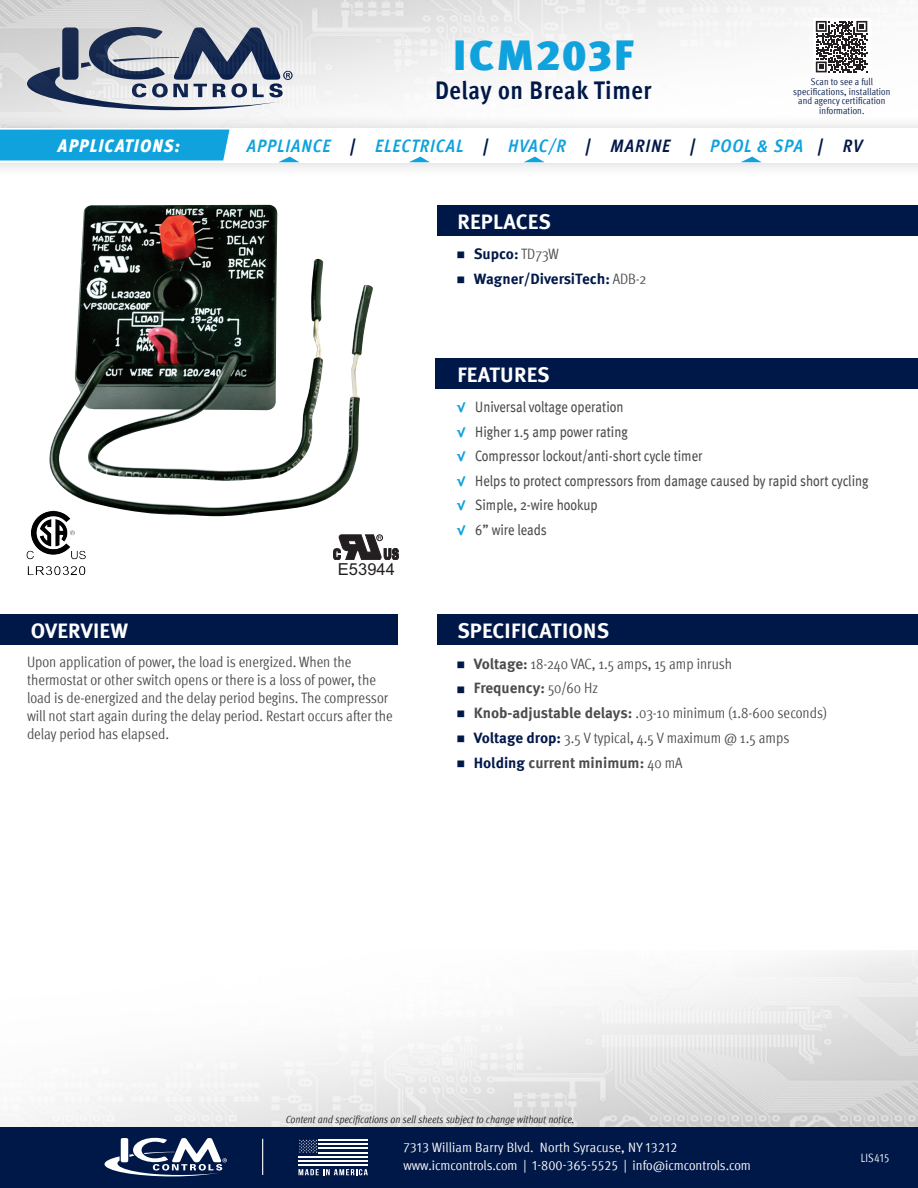
<style>
.page{position:relative;width:918px;height:1188px;background:#fff}
.page>*{position:absolute;margin:0;border:0;box-sizing:border-box;transform-origin:0 0}
.PART_NUMBER{font:900 42px "Meta Pro";letter-spacing:.035em;color:#0fa2dd;scale:1.06 1}
.PART_Description{font:700 condensed 25.5px "Meta Pro";letter-spacing:.025em;color:#001848}
.Heading_-section{font:700 21px "Meta Pro";letter-spacing:.01em;color:#fff}
.t1{font:italic 700 condensed 18px "Meta Pro";letter-spacing:.06em;color:#0fa2dd}
.t2{font:italic 900 condensed 18px "Meta Pro";letter-spacing:.07em;color:#fff}
.t3{font:16.5px "Arial";color:#231f20}
.Sm_Body_Copy{font:condensed 15px/18px "Meta Pro";color:#4b4c4d}
.t4{font:condensed 15px "Meta Pro";color:#4b4c4d}
.t5{font:700 15px "Meta Pro";color:#4b4c4d}
.t6{font:700 15px "Meta Pro";color:#001848}
.t7{font:condensed 13.5px "Meta Pro";color:#fff;scale:1.06 1}
.Sm_Body_Copy-2{font:condensed 12px "Meta Pro";letter-spacing:.01em;color:#fff;scale:.95 1}
.t8{font:italic condensed 10.5px "Meta Pro";color:#231f20}
.t9{font:condensed 9.75px/9.8px "Meta Pro";letter-spacing:.01em;color:#001848;text-align:center}
.s1{color:#001848}
.s2{font-size:9px}
.s3{font-weight:400;font-stretch:condensed;color:#4b4c4d}
.s4{font-weight:700;font-stretch:normal;font-size:13.5px;color:#0fa2dd}
.s5{font-weight:700;font-stretch:normal;font-size:9px;color:#001848}
.s6{font-weight:700;font-stretch:normal}
.s7{font-size:9px;color:#001848}
.s8{font-weight:400;font-stretch:condensed}
.s9{font-weight:700;font-stretch:normal;color:#001848}
</style>
<div class="page">
<img style="left:4px;top:950px;width:914px;height:177px">
<div style="left:0;top:1127px;width:918px;height:61px;background:#001848"></div>
<svg style="left:105px;top:1137px;width:122px;height:39px"></svg>
<hr style="left:262px;top:1139px;width:1px;height:36px;background:#fff">
<hr style="left:299px;top:1156px;width:69px;height:2px;background:#fff">
<hr style="left:299px;top:1160px;width:69px;height:2px;background:#fff">
<hr style="left:299px;top:1164px;width:69px;height:2px;background:#fff">
<svg style="left:299px;top:1139px;width:18px;height:14px"></svg>
<hr style="left:319px;top:1139px;width:49px;height:2px;background:#fff">
<hr style="left:319px;top:1152px;width:49px;height:1px;background:#fff">
<hr style="left:319px;top:1143px;width:49px;height:2px;background:#fff">
<hr style="left:319px;top:1147px;width:49px;height:2px;background:#fff">
<svg style="left:299px;top:1169px;width:69px;height:6px"></svg>
<img style="left:0;top:0;width:878px;height:113px">
<div style="left:436px;top:358px;width:482px;height:31px;background:#001848"></div>
<div style="left:437px;top:205px;width:481px;height:31px;background:#001848"></div>
<div style="left:437px;top:614px;width:481px;height:31px;background:#001848"></div>
<img style="left:49px;top:205px;width:324px;height:312px">
<svg style="left:813px;top:18px;width:57px;height:58px"></svg>
<svg style="left:816px;top:21px;width:51px;height:51px"></svg>
<div style="left:0;top:113px;width:918px;height:66px;background:#231f20;opacity:.2"></div>
<div style="left:0;top:128px;width:918px;height:34px;background:#fff"></div>
<div style="left:0;top:130px;width:230px;height:30px;background:#0fa2dd"></div>
<svg style="left:524px;top:157px;width:20px;height:5px"></svg>
<svg style="left:279px;top:157px;width:20px;height:5px"></svg>
<svg style="left:409px;top:157px;width:21px;height:5px"></svg>
<svg style="left:741px;top:157px;width:20px;height:5px"></svg>
<div style="left:0;top:614px;width:397px;height:31px;background:#001848"></div>
<svg style="left:333px;top:535px;width:66px;height:25px"></svg>
<img style="left:26px;top:505px;width:62px;height:70px">
<p class="PART_NUMBER" style="left:453px;top:22px;width:172px">ICM203F</p>
<p class="PART_Description" style="left:435px;top:70px;width:218px">Delay on Break Timer</p>
<p class="t9" style="left:793px;top:76px;width:99px">Scan to see a full specifications, installation and agency certification information.</p>
<p class="t2" style="left:58px;top:131px;width:123px">APPLICATIONS:</p>
<p class="t1" style="left:247px;top:132px;width:617px">APPLIANCE <span class="s1">|</span> ELECTRICAL <span class="s1">|</span> HVAC/R <span class="s1">| MARINE |</span> POOL &amp; SPA <span class="s1">| RV</span></p>
<p class="Heading_-section" style="left:457px;top:205px;width:95px">REPLACES</p>
<p class="t6" style="left:457px;top:242px;width:103px"><span class="s2">■</span> Supco: <span class="s3">TD73W</span></p>
<p class="t6" style="left:457px;top:267px;width:191px"><span class="s2">■</span> Wagner/DiversiTech: <span class="s3">ADB-2</span></p>
<p class="Heading_-section" style="left:457px;top:358px;width:94px">FEATURES</p>
<p class="Heading_-section" style="left:31px;top:614px;width:99px">OVERVIEW</p>
<p class="t3" style="left:338px;top:558px;width:59px">E53944</p>
<p class="Sm_Body_Copy" style="left:27px;top:652px;width:367px">Upon application of power, the load is energized. When the thermostat or other switch opens or there is a loss of power, the load is de-energized and the delay period begins. The compressor will not start again during the delay period. Restart occurs after the delay period has elapsed.</p>
<p class="t4" style="left:457px;top:396px;width:168px"><span class="s4">√</span> Universal voltage operation</p>
<p class="t4" style="left:457px;top:420px;width:172px"><span class="s4">√</span> Higher 1.5 amp power rating</p>
<p class="t4" style="left:457px;top:445px;width:247px"><span class="s4">√</span> Compressor lockout/anti-short cycle timer</p>
<p class="t4" style="left:457px;top:469px;width:413px"><span class="s4">√</span> Helps to protect compressors from damage caused by rapid short cycling</p>
<p class="t4" style="left:457px;top:494px;width:142px"><span class="s4">√</span> Simple, 2-wire hookup</p>
<p class="t4" style="left:457px;top:518px;width:91px"><span class="s4">√</span> 6” wire leads</p>
<p class="Heading_-section" style="left:457px;top:614px;width:153px">SPECIFICATIONS</p>
<p class="Sm_Body_Copy" style="left:457px;top:653px;width:276px"><span class="s5">■</span> <span class="s6">Voltage:</span> 18-240 VAC, 1.5 amps, 15 amp inrush</p>
<p class="t5" style="left:457px;top:676px;width:143px"><span class="s7">■</span> Frequency: <span class="s8">50/60 Hz</span></p>
<p class="Sm_Body_Copy" style="left:457px;top:703px;width:371px"><span class="s5">■</span> <span class="s6">Knob-adjustable delays:</span> .03-10 minimum (1.8-600 seconds)</p>
<p class="Sm_Body_Copy" style="left:457px;top:728px;width:334px"><span class="s5">■</span> <span class="s9">Voltage drop:</span> 3.5 V typical, 4.5 V maximum @ 1.5 amps</p>
<p class="t5" style="left:457px;top:751px;width:227px"><span class="s7">■</span> <span class="s1">Holding</span> current minimum: <span class="s8">40 mA</span></p>
<p class="t8" style="left:286px;top:1112px;width:290px">Content and specifications on sell sheets subject to change without notice.</p>
<p class="t7" style="left:403px;top:1138px;width:260px">7313 William Barry Blvd. North Syracuse, NY 13212</p>
<p class="t7" style="left:403px;top:1156px;width:329px">www.icmcontrols.com | 1-800-365-5525 | info@icmcontrols.com</p>
<p class="Sm_Body_Copy-2" style="left:861px;top:1149px;width:32px">LIS415</p>
</div>
